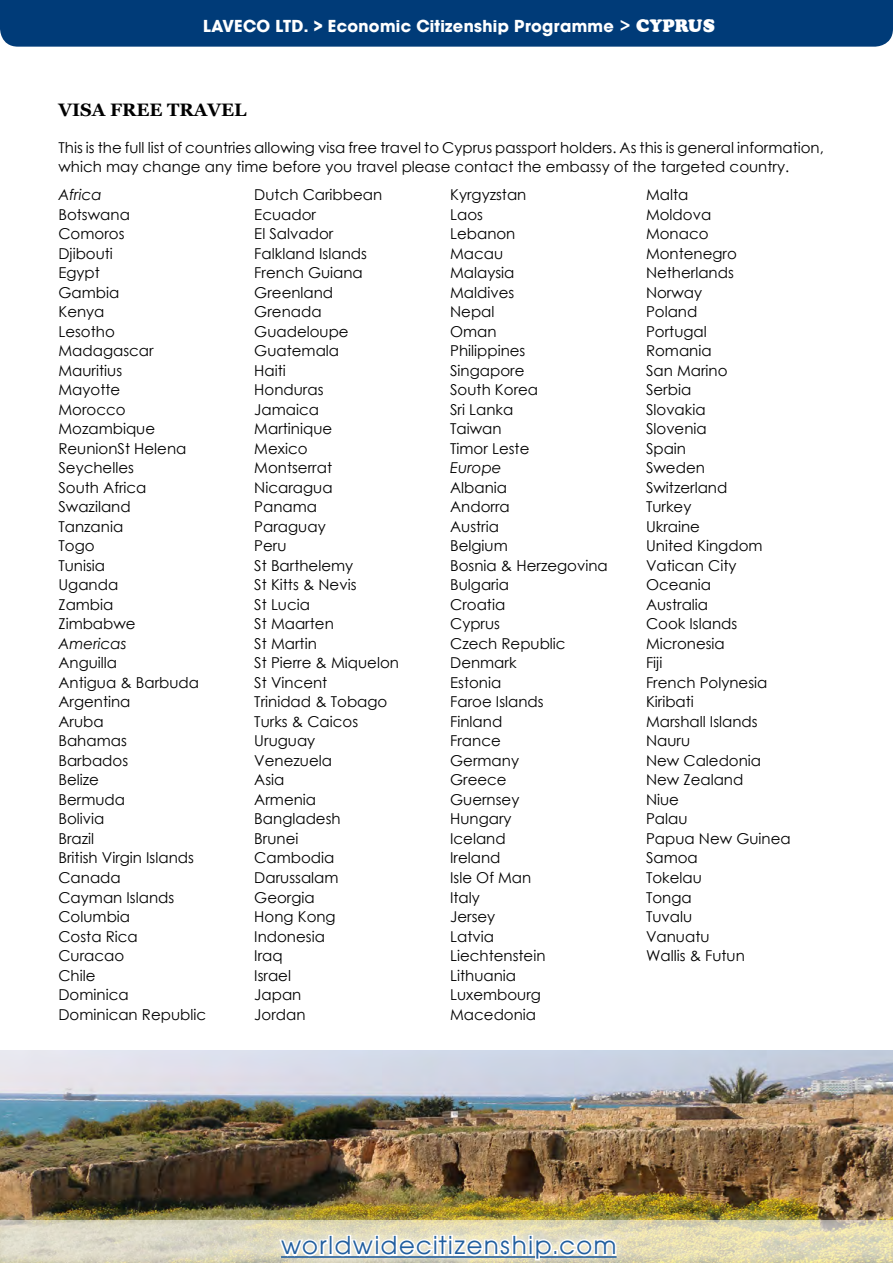
<style>
.page{position:relative;width:893px;height:1263px;background:#fff}
.page>*{position:absolute;margin:0;border:0;box-sizing:border-box;transform-origin:0 0}
.t1{font:27px "Avant Garde Gothic Itc TEE";letter-spacing:.05em;color:#215e9e}
.t2{font:700 18px "Avant Garde Gothic Itc TEE";letter-spacing:.02em;color:#fff}
.t3{font:700 18px "Georgia";color:#000}
.t4{font:15px/19.5px "Century Gothic";color:#000}
.t5{font:italic 15px "Century Gothic";color:#000}
.s1{font-family:"Century Gothic"}
.s2{font-family:"a Cooper";font-weight:900}
</style>
<div class="page">
<div style="left:0;top:0;width:893px;height:47px;background:#003b78"></div>
<img style="left:0;top:1050px;width:893px;height:161px">
<div style="left:0;top:1211px;width:893px;height:52px;background:#fff;opacity:.75"></div>
<svg style="left:0;top:1215px;width:893px;height:48px"></svg>
<p class="t2" style="left:203px;top:15px;width:513px">LAVECO LTD. &gt; Economic Citizenship Programme <span class="s1">&gt;</span> <span class="s2">CYPRUS</span></p>
<p class="t3" style="left:58px;top:99px;width:189px">VISA FREE TRAVEL</p>
<p class="t4" style="left:58px;top:137px;width:767px">This is the full list of countries allowing visa free travel to Cyprus passport holders. As this is general information, which may change any time before you travel please contact the embassy of the targeted country.</p>
<p class="t5" style="left:58px;top:184px;width:45px">Africa</p>
<p class="t4" style="left:58px;top:204px;width:129px">Botswana<br>Comoros<br>Djibouti<br>Egypt<br>Gambia<br>Kenya<br>Lesotho<br>Madagascar<br>Mauritius<br>Mayotte<br>Morocco<br>Mozambique<br>ReunionSt Helena<br>Seychelles<br>South Africa<br>Swaziland<br>Tanzania<br>Togo<br>Tunisia<br>Uganda<br>Zambia<br>Zimbabwe</p>
<p class="t5" style="left:58px;top:633px;width:70px">Americas</p>
<p class="t4" style="left:58px;top:653px;width:149px">Anguilla<br>Antigua &amp; Barbuda<br>Argentina<br>Aruba<br>Bahamas<br>Barbados<br>Belize<br>Bermuda<br>Bolivia<br>Brazil<br>British Virgin Islands<br>Canada<br>Cayman Islands<br>Columbia<br>Costa Rica<br>Curacao<br>Chile<br>Dominica<br>Dominican Republic</p>
<p class="t4" style="left:254px;top:185px;width:146px">Dutch Caribbean<br>Ecuador<br>El Salvador<br>Falkland Islands<br>French Guiana<br>Greenland<br>Grenada<br>Guadeloupe<br>Guatemala<br>Haiti<br>Honduras<br>Jamaica<br>Martinique<br>Mexico<br>Montserrat<br>Nicaragua<br>Panama<br>Paraguay<br>Peru<br>St Barthelemy<br>St Kitts &amp; Nevis<br>St Lucia<br>St Maarten<br>St Martin<br>St Pierre &amp; Miquelon<br>St Vincent<br>Trinidad &amp; Tobago<br>Turks &amp; Caicos<br>Uruguay<br>Venezuela<br>Asia<br>Armenia<br>Bangladesh<br>Brunei<br>Cambodia<br>Darussalam<br>Georgia<br>Hong Kong<br>Indonesia<br>Iraq<br>Israel<br>Japan<br>Jordan</p>
<p class="t4" style="left:450px;top:185px;width:90px">Kyrgyzstan<br>Laos<br>Lebanon<br>Macau<br>Malaysia<br>Maldives<br>Nepal<br>Oman<br>Philippines<br>Singapore<br>South Korea<br>Sri Lanka<br>Taiwan<br>Timor Leste</p>
<p class="t4" style="left:646px;top:185px;width:146px">Malta<br>Moldova<br>Monaco<br>Montenegro<br>Netherlands<br>Norway<br>Poland<br>Portugal<br>Romania<br>San Marino<br>Serbia<br>Slovakia<br>Slovenia<br>Spain<br>Sweden<br>Switzerland<br>Turkey<br>Ukraine<br>United Kingdom<br>Vatican City<br>Oceania<br>Australia<br>Cook Islands<br>Micronesia<br>Fiji<br>French Polynesia<br>Kiribati<br>Marshall Islands<br>Nauru<br>New Caledonia<br>New Zealand<br>Niue<br>Palau<br>Papua New Guinea<br>Samoa<br>Tokelau<br>Tonga<br>Tuvalu<br>Vanuatu<br>Wallis &amp; Futun</p>
<p class="t5" style="left:450px;top:457px;width:53px">Europe</p>
<p class="t4" style="left:450px;top:477px;width:159px">Albania<br>Andorra<br>Austria<br>Belgium<br>Bosnia &amp; Herzegovina<br>Bulgaria<br>Croatia<br>Cyprus<br>Czech Republic<br>Denmark<br>Estonia<br>Faroe Islands<br>Finland<br>France<br>Germany<br>Greece<br>Guernsey<br>Hungary<br>Iceland<br>Ireland<br>Isle Of Man<br>Italy<br>Jersey<br>Latvia<br>Liechtenstein<br>Lithuania<br>Luxembourg<br>Macedonia</p>
<h1 class="t1" style="left:281px;top:1230px;width:337px">worldwidecitizenship.com</h1>
</div>
